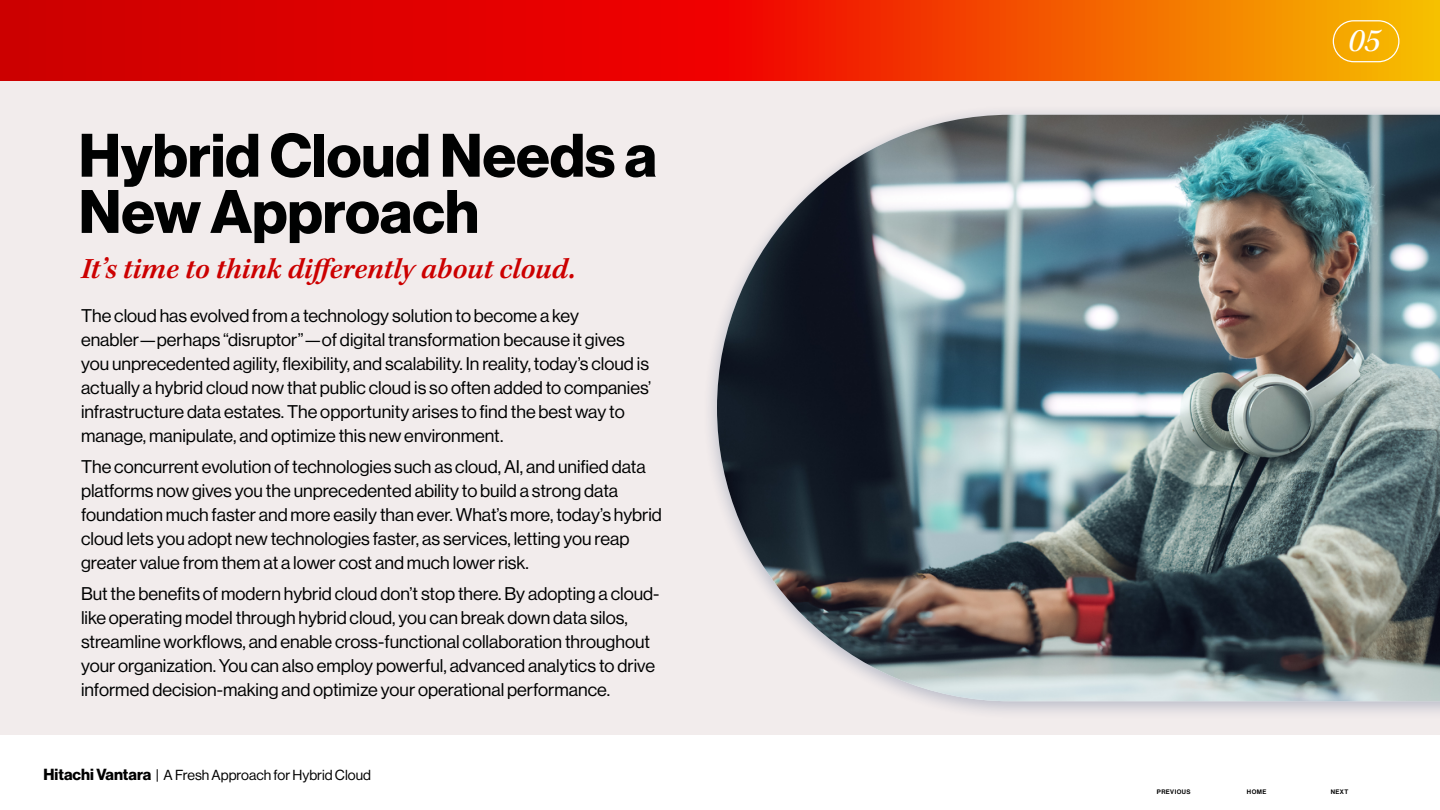
<style>
.page{position:relative;width:1440px;height:810px;background:#fff}
.page>*{position:absolute;margin:0;border:0;box-sizing:border-box;transform-origin:0 0}
.t1{font:60px/56.2px "N Haas Grotesk DS Pro 75 Bd";color:#000101}
.t2{font:italic 33.75px "Kepler Std";color:#fff}
.t3{font:italic 600 30px "Kepler Std";color:#c00}
.t4{font:18px/24px "N Haas Grotesk DS Pro 55 Rg";color:#000101}
.t5{font:14.25px "N Haas Grotesk DS Pro 55 Rg";color:#000101}
.t6{font:6.38px "N Haas Grotesk DS Pro 65 Md";letter-spacing:.065em;color:#000}
.s1{font-family:"N Haas Grotesk DS Pro 75 Bd";font-size:15.75px}
</style>
<div class="page">
<svg style="left:0;top:0;width:1440px;height:81px;background:#e82f00"></svg>
<div style="left:0;top:81px;width:1440px;height:654px;background:#f2ecec"></div>
<div style="left:1333px;top:20px;width:67px;height:42px;border:1px solid #fff;border-radius:20px"></div>
<div style="left:702px;top:104px;width:738px;height:617px;background:#0e2b5d;opacity:.24"></div>
<img style="left:717px;top:115px;width:723px;height:586px">
<h1 class="t1" style="left:79px;top:128px;width:580px">Hybrid Cloud Needs a<br>New Approach</h1>
<h3 class="t3" style="left:81px;top:252px;width:496px">It’s time to think differently about cloud.</h3>
<p class="t4" style="left:81px;top:304px;width:572px">The cloud has evolved from a technology solution to become a key enabler—perhaps “disruptor”—of digital transformation because it gives you unprecedented agility, flexibility, and scalability. In reality, today’s cloud is actually a hybrid cloud now that public cloud is so often added to companies’ infrastructure data estates. The opportunity arises to find the best way to manage, manipulate, and optimize this new environment.</p>
<p class="t4" style="left:81px;top:455px;width:583px">The concurrent evolution of technologies such as cloud, AI, and unified data platforms now gives you the unprecedented ability to build a strong data foundation much faster and more easily than ever. What’s more, today’s hybrid cloud lets you adopt new technologies faster, as services, letting you reap greater value from them at a lower cost and much lower risk.</p>
<p class="t4" style="left:81px;top:582px;width:580px">But the benefits of modern hybrid cloud don’t stop there. By adopting a cloud&shy;like operating model through hybrid cloud, you can break down data silos, streamline workflows, and enable cross-functional collaboration throughout your organization. You can also employ powerful, advanced analytics to drive informed decision-making and optimize your operational performance.</p>
<p class="t5" style="left:44px;top:767px;width:329px"><span class="s1">Hitachi Vantara</span> | A Fresh Approach for Hybrid Cloud</p>
<h2 class="t2" style="left:1348px;top:21px;width:33px">05</h2>
<p class="t6" style="left:1157px;top:788px;width:35px">PREVIOUS</p>
<p class="t6" style="left:1247px;top:788px;width:21px">HOME</p>
<p class="t6" style="left:1331px;top:788px;width:19px">NEXT</p>
</div>
